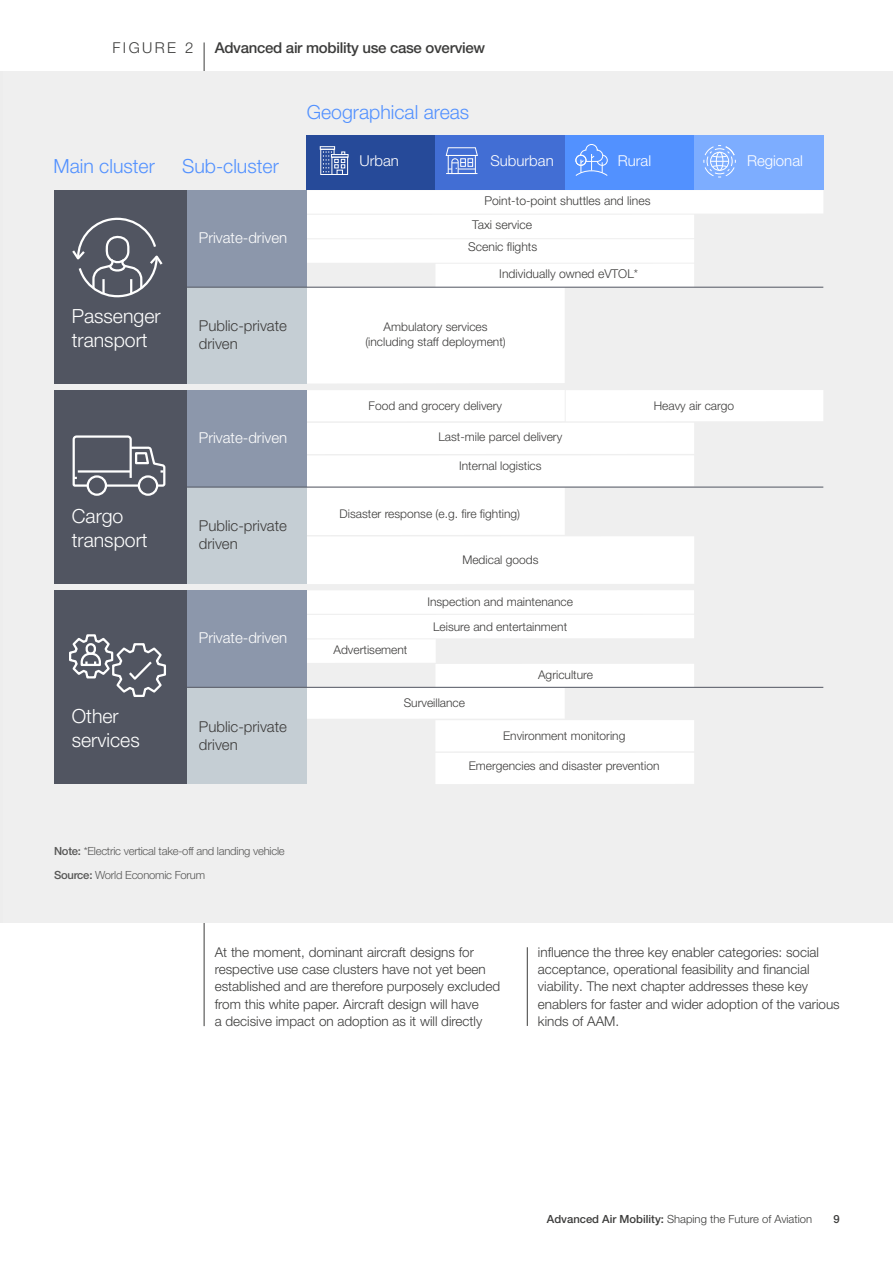
<style>
.page{position:relative;width:893px;height:1263px;background:#fff}
.page>*{position:absolute;margin:0;border:0;box-sizing:border-box;transform-origin:0 0}
.t1{font:300 19.5px/24px "Helvetica Neue LT Pro";color:#fff}
.t2{font:300 19.5px "Helvetica Neue LT Pro";color:#5291ff}
.t3{font:300 15px "Helvetica Neue LT Pro";color:#fff}
.t4{font:300 15px/18px "Helvetica Neue LT Pro";color:#3d3c3b}
.t5{font:500 15px "Helvetica Neue LT Pro";letter-spacing:-.02em;color:#3c3c3b}
.t6{font:300 15px "Helvetica Neue LT Pro";letter-spacing:.16em;color:#3c3c3b}
.t7{font:300 13.5px/17.2px "Helvetica Neue LT Pro";color:#3c3c3b}
.t8{font:300 12.15px/24.2px "Helvetica Neue LT Pro";color:#3d3c3b}
.t9{font:300 12px/15.5px "Helvetica Neue LT Pro";color:#3d3c3b;text-align:center}
.t10{font:300 11.25px/23.5px "Helvetica Neue LT Pro";letter-spacing:-.02em;color:#575756}
.t11{font:300 11.25px "Helvetica Neue LT Pro";color:#3c3c3b}
.t12{font:500 11.25px "Helvetica Neue LT Pro";color:#3c3c3b}
.s1{font-weight:500}
</style>
<div class="page">
<hr style="left:204px;top:42px;width:1px;height:984px;background:#3c3c3b">
<div style="left:3px;top:71px;width:890px;height:851px;background:#efefef"></div>
<div style="left:307px;top:536px;width:387px;height:48px;background:#fff"></div>
<div style="left:307px;top:487px;width:258px;height:48px;background:#fff"></div>
<div style="left:307px;top:190px;width:516px;height:24px;background:#fff"></div>
<div style="left:307px;top:215px;width:387px;height:23px;background:#fff"></div>
<div style="left:307px;top:239px;width:387px;height:24px;background:#fff"></div>
<div style="left:307px;top:288px;width:258px;height:95px;background:#fff"></div>
<div style="left:435px;top:264px;width:259px;height:23px;background:#fff"></div>
<div style="left:307px;top:135px;width:129px;height:55px;background:#264a99"></div>
<div style="left:436px;top:135px;width:129px;height:55px;background:#426ed4"></div>
<div style="left:565px;top:135px;width:129px;height:55px;background:#5291ff"></div>
<div style="left:694px;top:135px;width:129px;height:55px;background:#7dadff"></div>
<div style="left:187px;top:190px;width:120px;height:97px;background:#8c97ab"></div>
<div style="left:187px;top:287px;width:120px;height:97px;background:#c5ced4"></div>
<div style="left:307px;top:590px;width:387px;height:24px;background:#fff"></div>
<div style="left:307px;top:615px;width:387px;height:23px;background:#fff"></div>
<div style="left:307px;top:639px;width:129px;height:24px;background:#fff"></div>
<div style="left:435px;top:664px;width:259px;height:23px;background:#fff"></div>
<div style="left:54px;top:190px;width:133px;height:194px;background:#515561"></div>
<div style="left:332px;top:157px;width:16px;height:18px;border:1px solid #fff"></div>
<div style="left:331px;top:154px;width:17px;height:4px;border:1px solid #fff"></div>
<div style="left:320px;top:146px;width:15px;height:4px;border:1px solid #fff"></div>
<svg style="left:320px;top:149px;width:25px;height:26px"></svg>
<svg style="left:445px;top:147px;width:33px;height:27px"></svg>
<hr style="left:446px;top:173px;width:31px;height:1px;background:#fff">
<svg style="left:575px;top:144px;width:33px;height:32px"></svg>
<svg style="left:703px;top:145px;width:33px;height:33px"></svg>
<div style="left:710px;top:152px;width:19px;height:19px;border:1px solid #fff;border-radius:50%"></div>
<svg style="left:72px;top:217px;width:91px;height:81px"></svg>
<hr style="left:187px;top:287px;width:636px;height:1px;background:#515561">
<div style="left:307px;top:390px;width:258px;height:31px;background:#fff"></div>
<div style="left:566px;top:390px;width:257px;height:31px;background:#fff"></div>
<div style="left:307px;top:423px;width:387px;height:31px;background:#fff"></div>
<div style="left:307px;top:455px;width:387px;height:32px;background:#fff"></div>
<div style="left:187px;top:390px;width:120px;height:97px;background:#8c97ab"></div>
<div style="left:187px;top:487px;width:120px;height:97px;background:#c5ced4"></div>
<div style="left:307px;top:687px;width:258px;height:32px;background:#fff"></div>
<div style="left:435px;top:720px;width:259px;height:31px;background:#fff"></div>
<div style="left:435px;top:753px;width:259px;height:31px;background:#fff"></div>
<div style="left:54px;top:390px;width:133px;height:194px;background:#515561"></div>
<svg style="left:72px;top:435px;width:94px;height:61px"></svg>
<hr style="left:78px;top:470px;width:53px;height:3px;background:#fff">
<hr style="left:187px;top:487px;width:636px;height:1px;background:#515561">
<div style="left:187px;top:590px;width:120px;height:97px;background:#8c97ab"></div>
<div style="left:187px;top:687px;width:120px;height:97px;background:#c5ced4"></div>
<div style="left:54px;top:590px;width:133px;height:194px;background:#515561"></div>
<hr style="left:187px;top:687px;width:636px;height:1px;background:#515561">
<svg style="left:69px;top:634px;width:97px;height:63px"></svg>
<hr style="left:527px;top:947px;width:1px;height:79px;background:#3c3c3b">
<p class="t6" style="left:112px;top:39px;width:82px">FIGURE 2</p>
<p class="t5" style="left:215px;top:39px;width:272px">Advanced air mobility use case overview</p>
<h1 class="t2" style="left:307px;top:100px;width:164px">Geographical areas</h1>
<h1 class="t2" style="left:53px;top:154px;width:103px">Main cluster</h1>
<p class="t3" style="left:359px;top:151px;width:41px">Urban</p>
<h1 class="t2" style="left:182px;top:154px;width:98px">Sub-cluster</h1>
<p class="t3" style="left:490px;top:151px;width:65px">Suburban</p>
<p class="t3" style="left:618px;top:151px;width:35px">Rural</p>
<p class="t3" style="left:747px;top:151px;width:57px">Regional</p>
<h1 class="t1" style="left:72px;top:303px;width:90px">Passenger transport</h1>
<h1 class="t1" style="left:72px;top:503px;width:77px">Cargo transport</h1>
<h1 class="t1" style="left:72px;top:703px;width:69px">Other services</h1>
<p class="t3" style="left:199px;top:229px;width:90px">Private-driven</p>
<p class="t4" style="left:199px;top:317px;width:90px">Public-private driven</p>
<p class="t3" style="left:199px;top:428px;width:90px">Private-driven</p>
<p class="t4" style="left:199px;top:517px;width:90px">Public-private driven</p>
<p class="t3" style="left:199px;top:629px;width:90px">Private-driven</p>
<p class="t4" style="left:199px;top:717px;width:90px">Public-private driven</p>
<p class="t10" style="left:54px;top:839px;width:232px"><span class="s1">Note:</span> *Electric vertical take-off and landing vehicle<br><span class="s1">Source:</span> World Economic Forum</p>
<p class="t8" style="left:472px;top:188px;width:180px;text-indent:12px">Point-to-point shuttles and lines<br>Taxi service</p>
<p class="t8" style="left:468px;top:235px;width:71px">Scenic flights</p>
<p class="t8" style="left:499px;top:262px;width:140px">Individually owned eVTOL*</p>
<p class="t9" style="left:365px;top:319px;width:142px">Ambulatory services (including staff deployment)</p>
<p class="t9" style="left:369px;top:398px;width:135px">Food and grocery delivery</p>
<p class="t9" style="left:654px;top:398px;width:82px">Heavy air cargo</p>
<p class="t9" style="left:438px;top:428px;width:125px">Last-mile parcel delivery</p>
<p class="t9" style="left:459px;top:458px;width:84px">Internal logistics</p>
<p class="t9" style="left:340px;top:505px;width:182px">Disaster response (e.g. fire fighting)</p>
<p class="t9" style="left:462px;top:551px;width:78px">Medical goods</p>
<p class="t9" style="left:427px;top:594px;width:147px">Inspection and maintenance</p>
<p class="t9" style="left:333px;top:642px;width:76px">Advertisement</p>
<p class="t9" style="left:433px;top:619px;width:136px">Leisure and entertainment</p>
<p class="t9" style="left:538px;top:667px;width:56px">Agriculture</p>
<p class="t9" style="left:404px;top:695px;width:63px">Surveillance</p>
<p class="t9" style="left:503px;top:727px;width:124px">Environment monitoring</p>
<p class="t9" style="left:469px;top:758px;width:192px">Emergencies and disaster prevention</p>
<p class="t7" style="left:215px;top:943px;width:287px">At the moment, dominant aircraft designs for respective use case clusters have not yet been established and are therefore purposely excluded from this white paper. Aircraft design will have<br>a decisive impact on adoption as it will directly</p>
<p class="t7" style="left:538px;top:943px;width:303px">influence the three key enabler categories: social acceptance, operational feasibility and financial viability. The next chapter addresses these key enablers for faster and wider adoption of the various kinds of AAM.</p>
<p class="t11" style="left:547px;top:1212px;width:267px"><span class="s1">Advanced Air Mobility:</span> Shaping the Future of Aviation</p>
<p class="t12" style="left:834px;top:1212px;width:8px">9</p>
</div>
